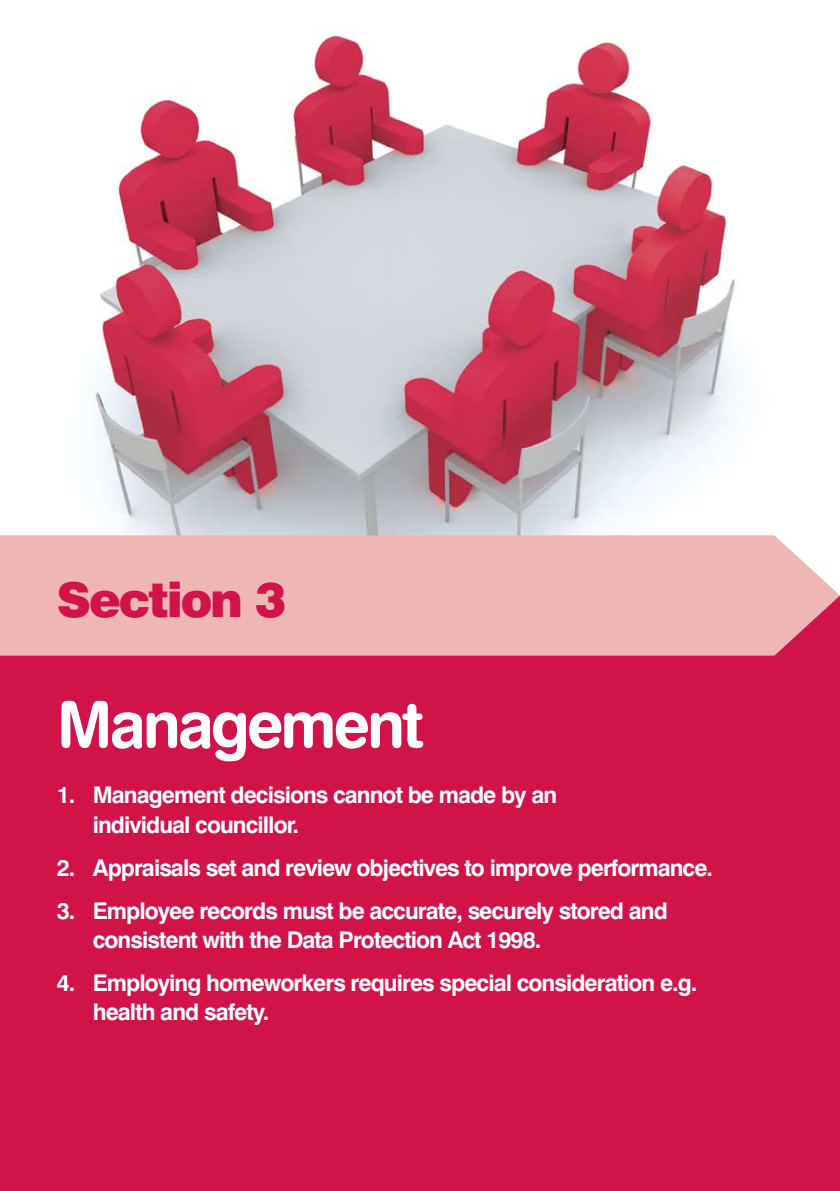
<style>
.page{position:relative;width:840px;height:1191px;background:#fff}
.page>*{position:absolute;margin:0;border:0;box-sizing:border-box;transform-origin:0 0}
.t1{font:64px "Swiss 721 BT Bold Rounded";letter-spacing:-.05em;color:#fff}
.t2{font:900 48px "Swiss 721 BT";letter-spacing:-.045em;color:#d11349}
.t3{font:700 23px/29px "Swiss 721 BT";letter-spacing:-.04em;color:#fff}
</style>
<div class="page">
<div style="left:0;top:595px;width:839px;height:596px;background:#d11349"></div>
<img style="left:92px;top:35px;width:648px;height:500px">
<div style="left:0;top:535px;width:839px;height:120px;background:#eeb7b4"></div>
<h2 class="t2" style="left:57px;top:570px;width:231px">Section 3</h2>
<h1 class="t1" style="left:57px;top:684px;width:368px">Management</h1>
<p class="t3" style="left:93px;top:780px;width:465px;text-indent:-36px">1. Management decisions cannot be made by an individual councillor.</p>
<p class="t3" style="left:57px;top:852px;width:657px">2. Appraisals set and review objectives to improve performance.</p>
<p class="t3" style="left:93px;top:896px;width:576px;text-indent:-36px">3. Employee records must be accurate, securely stored and consistent with the Data Protection Act 1998.</p>
<p class="t3" style="left:93px;top:968px;width:606px;text-indent:-36px">4. Employing homeworkers requires special consideration e.g. health and safety.</p>
</div>
